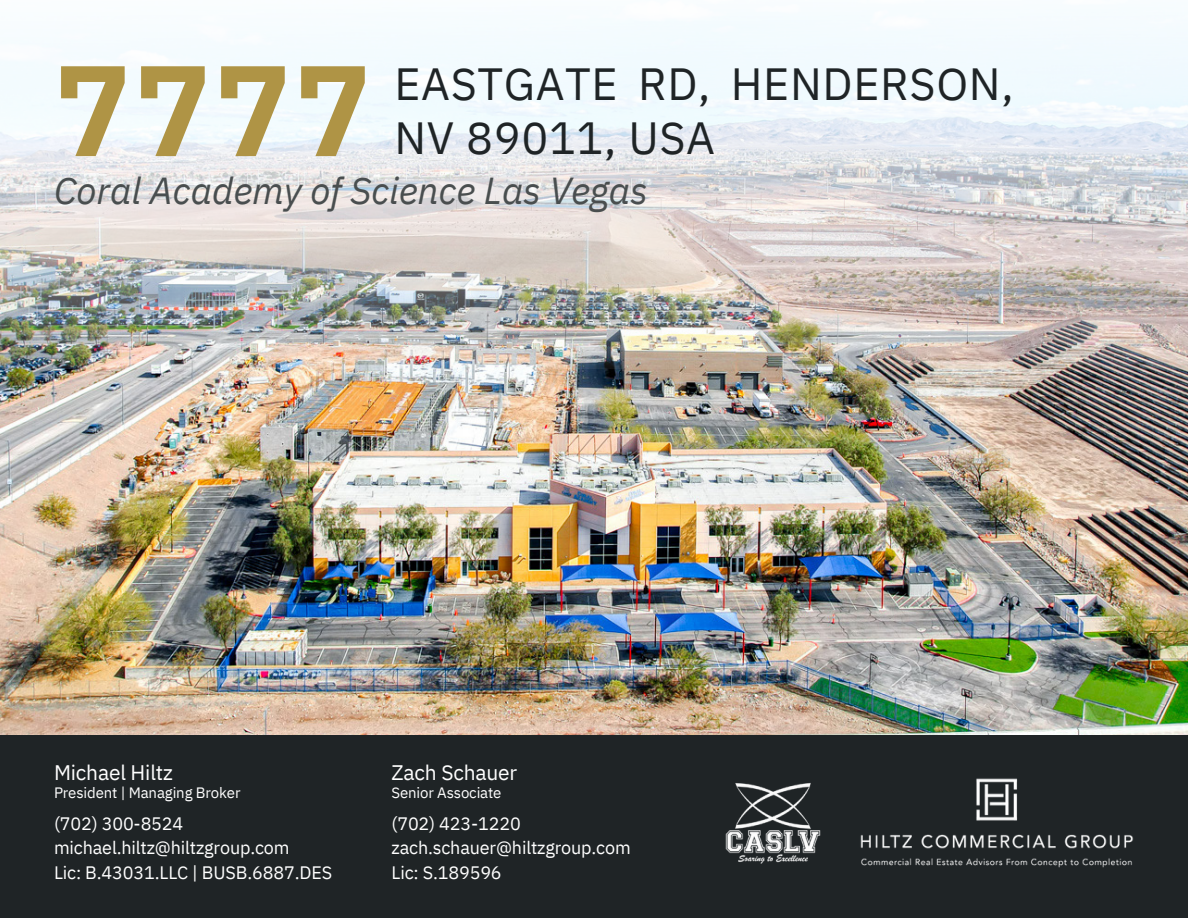
<style>
.page{position:relative;width:1188px;height:918px;background:#fff}
.page>*{position:absolute;margin:0;border:0;box-sizing:border-box;transform-origin:0 0}
.t1{font:700 128.7px "IBM Plex Sans";color:#af9445}
.t2{font:45px/54px "IBM Plex Sans";letter-spacing:.015em;color:#1f2426}
.t3{font:italic 37.5px "IBM Plex Sans";letter-spacing:-.01em;color:#494e4f}
.t4{font:21px "IBM Plex Sans";letter-spacing:-.01em;color:#fff}
.t5{font:18px/24.8px "IBM Plex Sans";letter-spacing:-.01em;color:#fff}
.t6{font:15px "IBM Plex Sans";letter-spacing:-.01em;color:#fff}
</style>
<div class="page">
<img style="left:0;top:369px;width:1188px;height:366px">
<img style="left:0;top:15px;width:1188px;height:354px">
<div style="left:0;top:735px;width:1188px;height:183px;background:#1f2426"></div>
<img style="left:860px;top:778px;width:274px;height:90px">
<img style="left:726px;top:783px;width:94px;height:80px">
<h3 class="t1" style="left:54px;top:24px;width:319px">7777</h3>
<h4 class="t2" style="left:394px;top:56px;width:621px">EASTGATE RD, HENDERSON,<br>NV 89011, USA</h4>
<p class="t3" style="left:54px;top:165px;width:595px">Coral Academy of Science Las Vegas</p>
<h5 class="t4" style="left:54px;top:758px;width:120px">Michael Hiltz</h5>
<h4 class="t4" style="left:392px;top:758px;width:127px">Zach Schauer</h4>
<p class="t6" style="left:54px;top:783px;width:188px">President | Managing Broker</p>
<h5 class="t6" style="left:392px;top:783px;width:112px">Senior Associate</h5>
<p class="t5" style="left:54px;top:810px;width:280px">(702) 300-8524 michael.hiltz@hiltzgroup.com<br>Lic: B.43031.LLC | BUSB.6887.DES</p>
<p class="t5" style="left:392px;top:810px;width:241px">(702) 423-1220 zach.schauer@hiltzgroup.com<br>Lic: S.189596</p>
</div>
